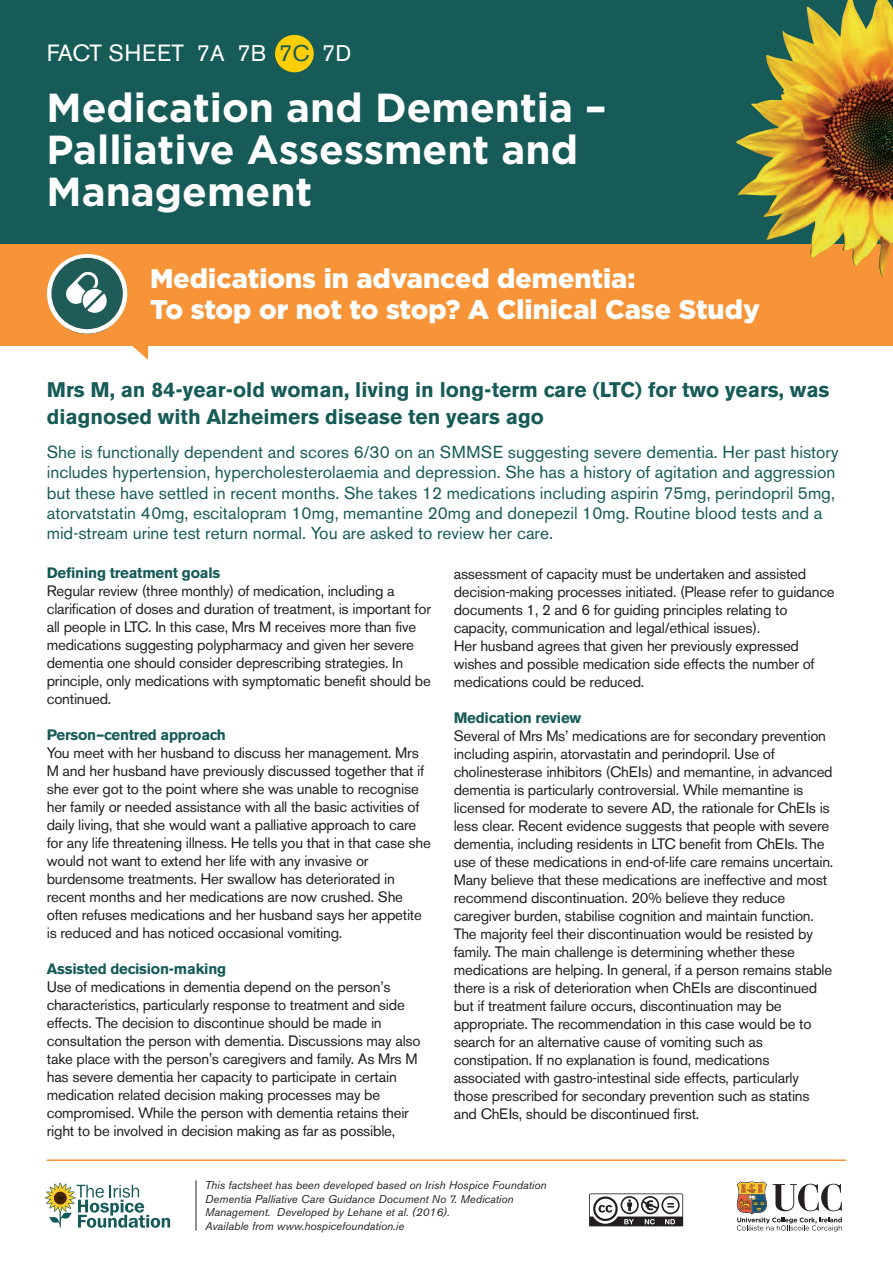
<style>
.page{position:relative;width:893px;height:1263px;background:#fff}
.page>*{position:absolute;margin:0;border:0;box-sizing:border-box;transform-origin:0 0}
.t1{font:700 40.5px/42px "Gotham";color:#fff}
.t2{font:900 27px/31.5px "Gotham";color:#fff}
.t3{font:23.25px "Akzidenz Grotesk BE";color:#fff}
.t4{font:700 21px/27px "Akzidenz Grotesk BE";color:#165b57}
.t5{font:17.25px/20.2px "Akzidenz Grotesk BE";color:#165b57}
.t6{font:15px/18px "Akzidenz Grotesk BE";letter-spacing:-.015em;color:#231f20}
.t7{font:700 15px "Akzidenz Grotesk BE";letter-spacing:-.015em;color:#165b57}
.t8{font:italic 11.25px/13.5px "Akzidenz Grotesk BE";color:#231f20}
.s1{font-size:22.5px}
.s2{color:#165b57}
.s3{font-size:22.5px;color:#165b57}
</style>
<div class="page">
<div style="left:0;top:0;width:893px;height:247px;background:#165b57"></div>
<div style="left:0;top:244px;width:893px;height:101px;background:#f79437"></div>
<hr style="left:47px;top:1159px;width:799px;height:2px;background:#f79437">
<img style="left:736px;top:0;width:157px;height:278px">
<svg style="left:47px;top:254px;width:80px;height:80px"></svg>
<svg style="left:50px;top:258px;width:98px;height:102px"></svg>
<svg style="left:45px;top:1182px;width:125px;height:46px"></svg>
<svg style="left:737px;top:1181px;width:105px;height:50px"></svg>
<hr style="left:196px;top:1180px;width:1px;height:50px;background:#231f20">
<svg style="left:589px;top:1194px;width:95px;height:33px"></svg>
<svg style="left:589px;top:1193px;width:94px;height:33px"></svg>
<div style="left:275px;top:35px;width:39px;height:37px;background:#fece08;border-radius:50%"></div>
<h3 class="t3" style="left:47px;top:45px;width:306px">FACT SHEET 7<span class="s1">A</span> 7<span class="s1">B</span> <span class="s2">7</span><span class="s3">C</span> 7<span class="s1">D</span></h3>
<h1 class="t1" style="left:47px;top:87px;width:562px">Medication and Dementia –<br>Palliative Assessment and<br>Management</h1>
<h2 class="t2" style="left:150px;top:263px;width:611px">Medications in advanced dementia:<br>To stop or not to stop? A Clinical Case Study</h2>
<h3 class="t4" style="left:47px;top:378px;width:784px">Mrs M, an 84-year-old woman, living in long-term care (LTC) for two years, was diagnosed with Alzheimers disease ten years ago</h3>
<p class="t5" style="left:47px;top:444px;width:793px">She is functionally dependent and scores 6/30 on an SMMSE suggesting severe dementia. Her past history includes hypertension, hypercholesterolaemia and depression. She has a history of agitation and aggression but these have settled in recent months. She takes 12 medications including aspirin 75mg, perindopril 5mg, atorvatstatin 40mg, escitalopram 10mg, memantine 20mg and donepezil 10mg. Routine blood tests and a mid-stream urine test return normal. You are asked to review her care.</p>
<p class="t7" style="left:47px;top:567px;width:175px">Defining treatment goals</p>
<p class="t6" style="left:47px;top:584px;width:386px">Regular review (three monthly) of medication, including a clarification of doses and duration of treatment, is important for all people in LTC. In this case, Mrs M receives more than five medications suggesting polypharmacy and given her severe dementia one should consider deprescribing strategies. In principle, only medications with symptomatic benefit should be continued.</p>
<p class="t7" style="left:47px;top:729px;width:181px">Person–centred approach</p>
<p class="t6" style="left:47px;top:746px;width:386px">You meet with her husband to discuss her management. Mrs M and her husband have previously discussed together that if she ever got to the point where she was unable to recognise her family or needed assistance with all the basic activities of daily living, that she would want a palliative approach to care for any life threatening illness. He tells you that in that case she would not want to extend her life with any invasive or burdensome treatments. Her swallow has deteriorated in recent months and her medications are now crushed. She often refuses medications and her husband says her appetite is reduced and has noticed occasional vomiting.</p>
<p class="t7" style="left:47px;top:963px;width:181px">Assisted decision-making</p>
<p class="t6" style="left:47px;top:980px;width:375px">Use of medications in dementia depend on the person’s characteristics, particularly response to treatment and side effects. The decision to discontinue should be made in consultation the person with dementia. Discussions may also take place with the person's caregivers and family. As Mrs M has severe dementia her capacity to participate in certain medication related decision making processes may be compromised. While the person with dementia retains their right to be involved in decision making as far as possible,</p>
<p class="t6" style="left:454px;top:566px;width:382px">assessment of capacity must be undertaken and assisted decision-making processes initiated. (Please refer to guidance documents 1, 2 and 6 for guiding principles relating to capacity, communication and legal/ethical issues).<br>Her husband agrees that given her previously expressed wishes and possible medication side effects the number of medications could be reduced.</p>
<p class="t7" style="left:454px;top:712px;width:129px">Medication review</p>
<p class="t6" style="left:454px;top:728px;width:381px">Several of Mrs Ms’ medications are for secondary prevention including aspirin, atorvastatin and perindopril. Use of cholinesterase inhibitors (ChEIs) and memantine, in advanced dementia is particularly controversial. While memantine is licensed for moderate to severe AD, the rationale for ChEIs is less clear. Recent evidence suggests that people with severe dementia, including residents in LTC benefit from ChEIs. The use of these medications in end-of-life care remains uncertain.<br>Many believe that these medications are ineffective and most recommend discontinuation. 20% believe they reduce caregiver burden, stabilise cognition and maintain function.<br>The majority feel their discontinuation would be resisted by family. The main challenge is determining whether these medications are helping. In general, if a person remains stable there is a risk of deterioration when ChEIs are discontinued but if treatment failure occurs, discontinuation may be appropriate. The recommendation in this case would be to search for an alternative cause of vomiting such as constipation. If no explanation is found, medications associated with gastro-intestinal side effects, particularly those prescribed for secondary prevention such as statins and ChEIs, should be discontinued first.</p>
<p class="t8" style="left:205px;top:1180px;width:343px">This factsheet has been developed based on Irish Hospice Foundation Dementia Palliative Care Guidance Document No 7. Medication Management. Developed by Lehane et al. (2016).<br>Available from www.hospicefoundation.ie</p>
</div>
